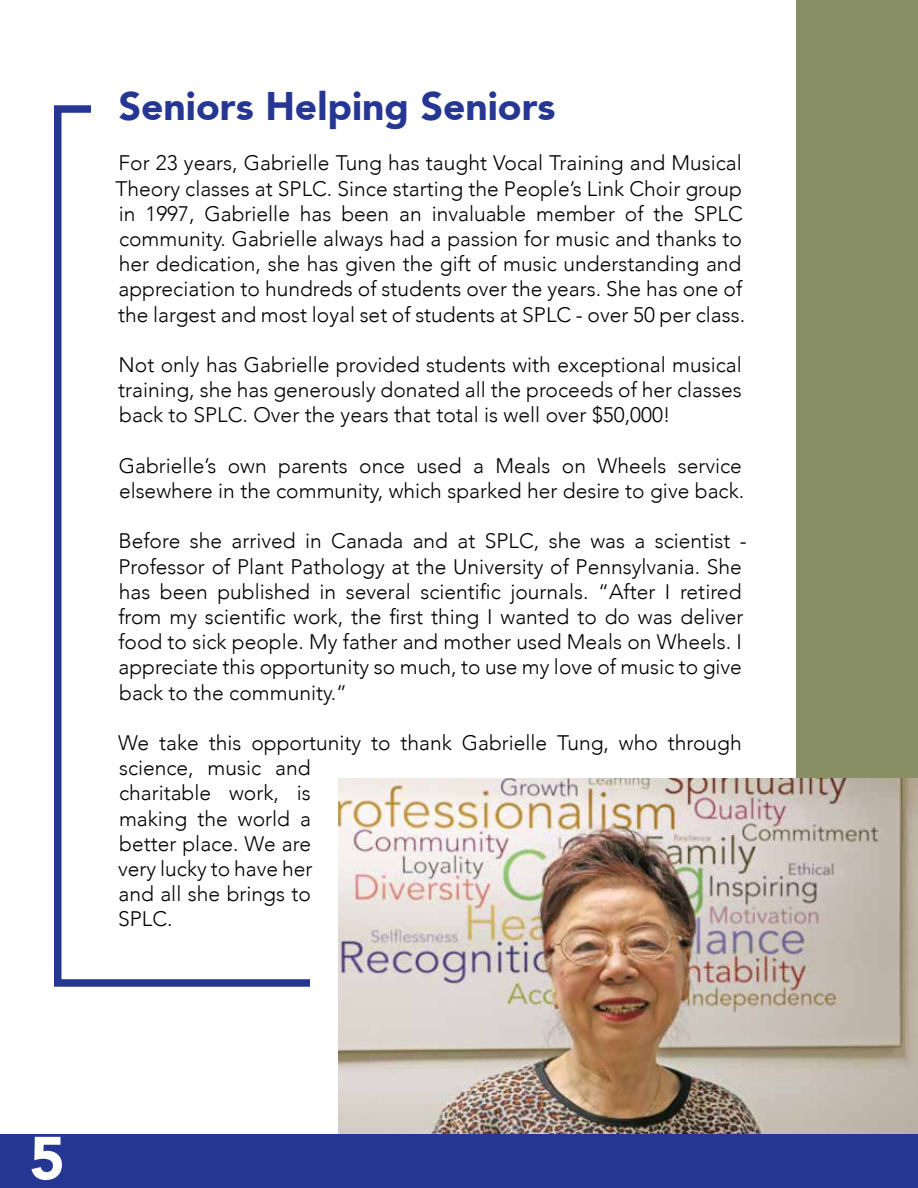
<style>
.page{position:relative;width:918px;height:1188px;background:#fff}
.page>*{position:absolute;margin:0;border:0;box-sizing:border-box;transform-origin:0 0}
.t1{font:900 60px "Avenir";color:#fff}
.t2{font:900 39px "Avenir";color:#263793}
.t3{font:300 21px/25.2px "Avenir";color:#000}
</style>
<div class="page">
<div style="left:54px;top:105px;width:355px;height:882px;border:8px solid #263793"></div>
<div style="left:91px;top:42px;width:350px;height:889px;background:#fff"></div>
<div style="left:311px;top:926px;width:92px;height:88px;background:#fff"></div>
<div style="left:797px;top:0;width:121px;height:813px;background:#898f65"></div>
<img style="left:338px;top:779px;width:580px;height:356px">
<div style="left:0;top:1135px;width:918px;height:53px;background:#263793"></div>
<h2 class="t2" style="left:119px;top:89px;width:438px">Seniors Helping Seniors</h2>
<p class="t3" style="left:115px;top:151px;width:631px">For 23 years, Gabrielle Tung has taught Vocal Training and Musical Theory classes at SPLC. Since starting the People’s Link Choir group in 1997, Gabrielle has been an invaluable member of the SPLC community. Gabrielle always had a passion for music and thanks to her dedication, she has given the gift of music understanding and appreciation to hundreds of students over the years. She has one of the largest and most loyal set of students at SPLC - over 50 per class.</p>
<p class="t3" style="left:118px;top:352px;width:625px;text-align:justify">Not only has Gabrielle provided students with exceptional musical training, she has generously donated all the proceeds of her classes back to SPLC. Over the years that total is well over $50,000!</p>
<p class="t3" style="left:119px;top:453px;width:627px">Gabrielle’s own parents once used a Meals on Wheels service elsewhere in the community, which sparked her desire to give back.</p>
<p class="t3" style="left:118px;top:529px;width:630px">Before she arrived in Canada and at SPLC, she was a scientist - Professor of Plant Pathology at the University of Pennsylvania. She has been published in several scientific journals. “After I retired from my scientific work, the first thing I wanted to do was deliver food to sick people. My father and mother used Meals on Wheels. I appreciate this opportunity so much, to use my love of music to give back to the community.”</p>
<p class="t3" style="left:118px;top:730px;width:625px">We take this opportunity to thank Gabrielle Tung, who through science, music and<br>charitable work, is<br>making the world a<br>better place. We are<br>very lucky to have her<br>and all she brings to<br>SPLC.</p>
<h1 class="t1" style="left:29px;top:1132px;width:37px">5</h1>
</div>
